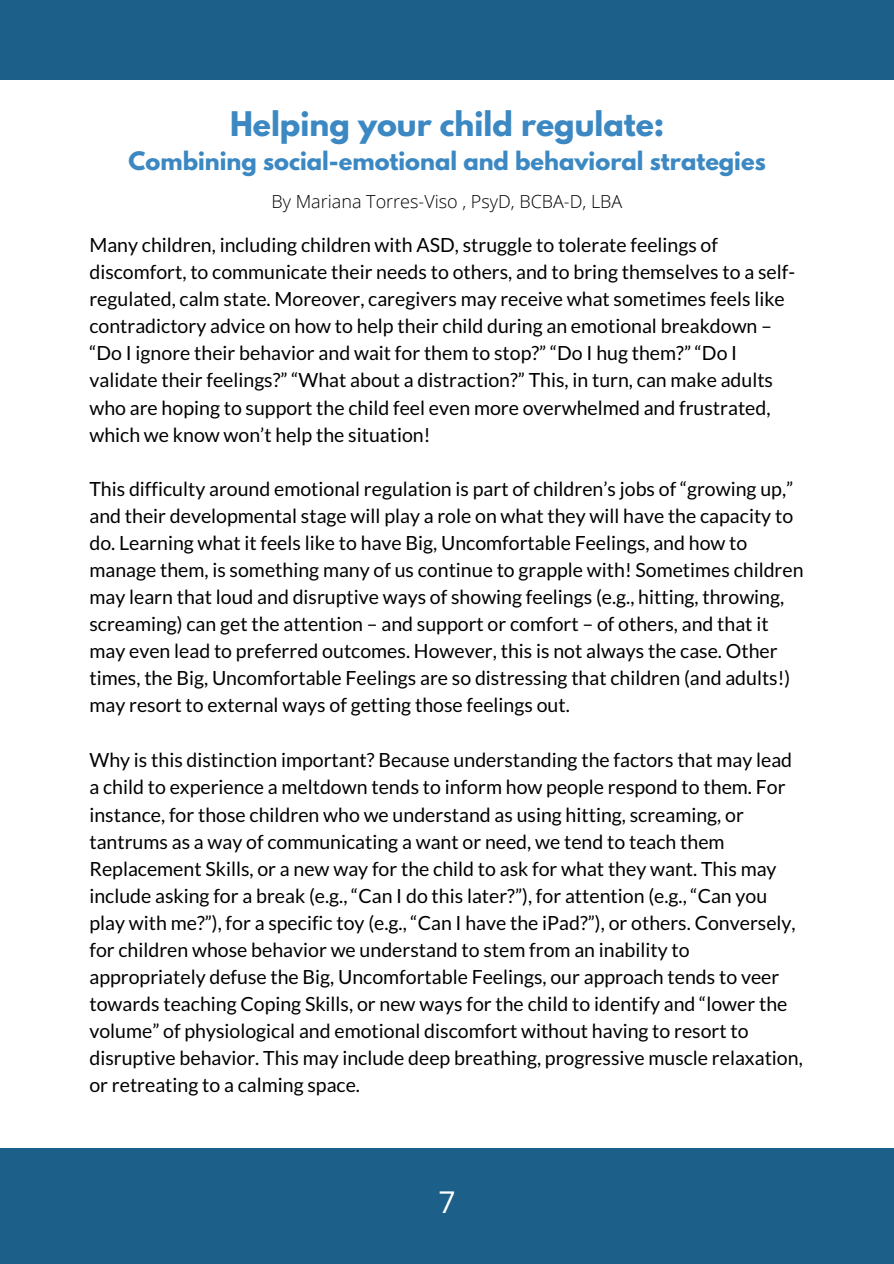
<style>
.page{position:relative;width:894px;height:1264px;background:#fff}
.page>*{position:absolute;margin:0;border:0;box-sizing:border-box;transform-origin:0 0}
.t1{font:700 30px "League Spartan";color:#3b88c3}
.t2{font:30px "Open Sans";color:#fff}
.t3{font:700 22.5px "League Spartan";color:#3b88c3}
.t4{font:19.5px/27px "Lato";color:#000}
.t5{font:300 18px "Open Sans";color:#000}
</style>
<div class="page">
<div style="left:0;top:0;width:893px;height:80px;background:#1c5f88"></div>
<div style="left:0;top:1148px;width:893px;height:115px;background:#1c5f88"></div>
<p class="t1" style="left:230px;top:109px;width:435px">Helping your child regulate:</p>
<p class="t3" style="left:128px;top:150px;width:638px">Combining social-emotional and behavioral strategies</p>
<p class="t5" style="left:271px;top:189px;width:352px">By Mariana Torres-Viso , PsyD, BCBA-D, LBA</p>
<p class="t4" style="left:89px;top:231px;width:707px">Many children, including children with ASD, struggle to tolerate feelings of discomfort, to communicate their needs to others, and to bring themselves to a self&shy;regulated, calm state. Moreover, caregivers may receive what sometimes feels like contradictory advice on how to help their child during an emotional breakdown – “Do I ignore their behavior and wait for them to stop?” “Do I hug them?” “Do I validate their feelings?” “What about a distraction?” This, in turn, can make adults who are hoping to support the child feel even more overwhelmed and frustrated, which we know won’t help the situation!</p>
<p class="t4" style="left:89px;top:474px;width:715px">This difficulty around emotional regulation is part of children’s jobs of “growing up,” and their developmental stage will play a role on what they will have the capacity to do. Learning what it feels like to have Big, Uncomfortable Feelings, and how to manage them, is something many of us continue to grapple with! Sometimes children may learn that loud and disruptive ways of showing feelings (e.g., hitting, throwing, screaming) can get the attention – and support or comfort – of others, and that it may even lead to preferred outcomes. However, this is not always the case. Other times, the Big, Uncomfortable Feelings are so distressing that children (and adults!) may resort to external ways of getting those feelings out.</p>
<p class="t4" style="left:89px;top:746px;width:714px">Why is this distinction important? Because understanding the factors that may lead a child to experience a meltdown tends to inform how people respond to them. For instance, for those children who we understand as using hitting, screaming, or tantrums as a way of communicating a want or need, we tend to teach them Replacement Skills, or a new way for the child to ask for what they want. This may include asking for a break (e.g., “Can I do this later?”), for attention (e.g., “Can you play with me?”), for a specific toy (e.g., “Can I have the iPad?”), or others. Conversely, for children whose behavior we understand to stem from an inability to appropriately defuse the Big, Uncomfortable Feelings, our approach tends to veer towards teaching Coping Skills, or new ways for the child to identify and “lower the volume” of physiological and emotional discomfort without having to resort to disruptive behavior. This may include deep breathing, progressive muscle relaxation, or retreating to a calming space.</p>
<p class="t2" style="left:438px;top:1181px;width:19px">7</p>
</div>
